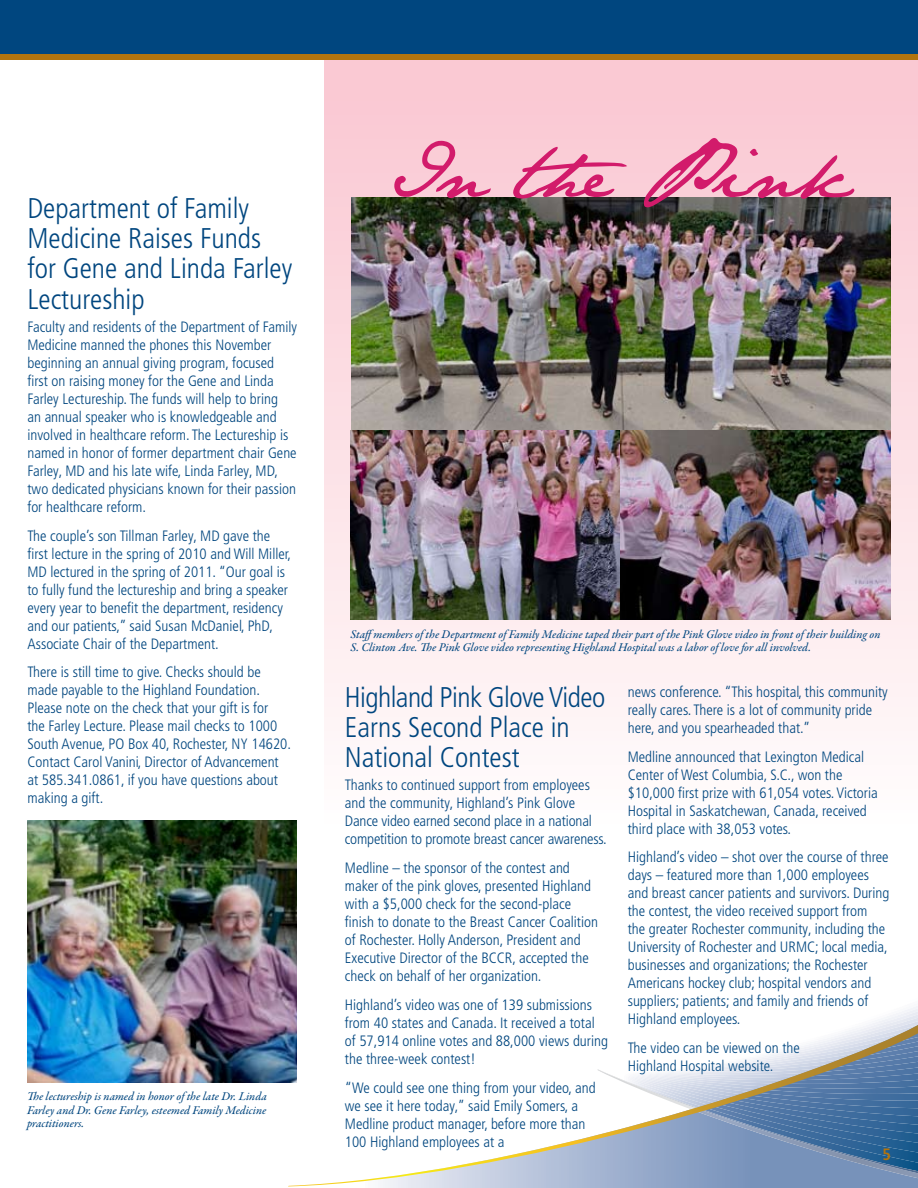
<style>
.page{position:relative;width:918px;height:1188px;background:#fff}
.page>*{position:absolute;margin:0;border:0;box-sizing:border-box;transform-origin:0 0}
.t1{font:72px "Jane Austen";color:#d21b6b}
.t2{font:300 condensed 28.5px/30px "Frutiger LT Pro";color:#00467f}
.t3{font:700 condensed 16.5px "Frutiger LT Pro";color:#b2740e}
.t4{font:300 condensed 15px/18px "Frutiger LT Pro";color:#00467f}
.t5{font:12px/13.5px "Garamond Premr Pro Med It";letter-spacing:-.005em;color:#00467f}
</style>
<div class="page">
<div style="left:324px;top:39px;width:594px;height:873px;background:linear-gradient(to bottom,#f8c3cd,#fff)"></div>
<svg style="left:597px;top:907px;width:321px;height:5px"></svg>
<svg style="left:289px;top:1186px;width:629px;height:2px"></svg>
<svg style="left:869px;top:1006px;width:49px;height:19px"></svg>
<svg style="left:288px;top:1025px;width:630px;height:161px"></svg>
<div style="left:0;top:0;width:918px;height:54px;background:#00467f"></div>
<div style="left:0;top:54px;width:918px;height:5px;background:#b2740e"></div>
<img style="left:351px;top:197px;width:540px;height:240px">
<img style="left:350px;top:430px;width:540px;height:190px">
<img style="left:27px;top:821px;width:270px;height:262px">
<h2 class="t2" style="left:27px;top:194px;width:223px">Department of Family</h2>
<h2 class="t2" style="left:27px;top:224px;width:266px">Medicine Raises Funds for Gene and Linda Farley<br>Lectureship</h2>
<p class="t4" style="left:27px;top:318px;width:271px">Faculty and residents of the Department of Family Medicine manned the phones this November beginning an annual giving program, focused first on raising money for the Gene and Linda Farley Lectureship. The funds will help to bring<br>an annual speaker who is knowledgeable and involved in healthcare reform. The Lectureship is named in honor of former department chair Gene Farley, MD and his late wife, Linda Farley, MD, two dedicated physicians known for their passion for healthcare reform.</p>
<p class="t4" style="left:27px;top:527px;width:265px">The couple’s son Tillman Farley, MD gave the first lecture in the spring of 2010 and Will Miller, MD lectured in the spring of 2011. “Our goal is to fully fund the lectureship and bring a speaker every year to benefit the department, residency and our patients,” said Susan McDaniel, PhD, Associate Chair of the Department.</p>
<p class="t4" style="left:27px;top:663px;width:265px">There is still time to give. Checks should be made payable to the Highland Foundation.<br>Please note on the check that your gift is for<br>the Farley Lecture. Please mail checks to 1000<br>South Avenue, PO Box 40, Rochester, NY 14620.<br>Contact Carol Vanini, Director of Advancement at 585.341.0861, if you have questions about making a gift.</p>
<p class="t5" style="left:27px;top:1090px;width:241px;text-align:justify">The lectureship is named in honor of the late Dr. Linda Farley and Dr. Gene Farley, esteemed Family Medicine practitioners.</p>
<h1 class="t1" style="left:387px;top:130px;width:469px">In the Pink</h1>
<p class="t5" style="left:350px;top:628px;width:532px">Staffmembers of the Department of Family Medicine taped their part of the Pink Glove video in front of their building on<br>S. Clinton Ave. The Pink Glove video representing Highland Hospital was a labor of love for all involved.</p>
<h2 class="t2" style="left:345px;top:682px;width:262px">Highland Pink Glove Video<br>Earns Second Place in<br>National Contest</h2>
<p class="t4" style="left:345px;top:776px;width:263px">Thanks to continued support from employees and the community, Highland’s Pink Glove Dance video earned second place in a national competition to promote breast cancer awareness.</p>
<p class="t4" style="left:345px;top:859px;width:255px">Medline – the sponsor of the contest and maker of the pink gloves, presented Highland with a $5,000 check for the second-place finish to donate to the Breast Cancer Coalition of Rochester. Holly Anderson, President and Executive Director of the BCCR, accepted the check on behalf of her organization.</p>
<p class="t4" style="left:345px;top:996px;width:265px">Highland’s video was one of 139 submissions from 40 states and Canada. It received a total of 57,914 online votes and 88,000 views during the three-week contest!</p>
<p class="t4" style="left:345px;top:1079px;width:252px">“We could see one thing from your video, and we see it here today,” said Emily Somers, a Medline product manager, before more than 100 Highland employees at a</p>
<p class="t4" style="left:628px;top:683px;width:262px">news conference. “This hospital, this community really cares. There is a lot of community pride here, and you spearheaded that.”</p>
<p class="t4" style="left:628px;top:748px;width:252px">Medline announced that Lexington Medical Center of West Columbia, S.C., won the $10,000 first prize with 61,054 votes. Victoria Hospital in Saskatchewan, Canada, received third place with 38,053 votes.</p>
<p class="t4" style="left:628px;top:848px;width:263px">Highland’s video – shot over the course of three days – featured more than 1,000 employees and breast cancer patients and survivors. During the contest, the video received support from<br>the greater Rochester community, including the University of Rochester and URMC; local media, businesses and organizations; the Rochester Americans hockey club; hospital vendors and suppliers; patients; and family and friends of Highland employees.</p>
<p class="t4" style="left:628px;top:1039px;width:174px">The video can be viewed on the<br>Highland Hospital website.</p>
<p class="t3" style="left:882px;top:1144px;width:10px">5</p>
</div>
